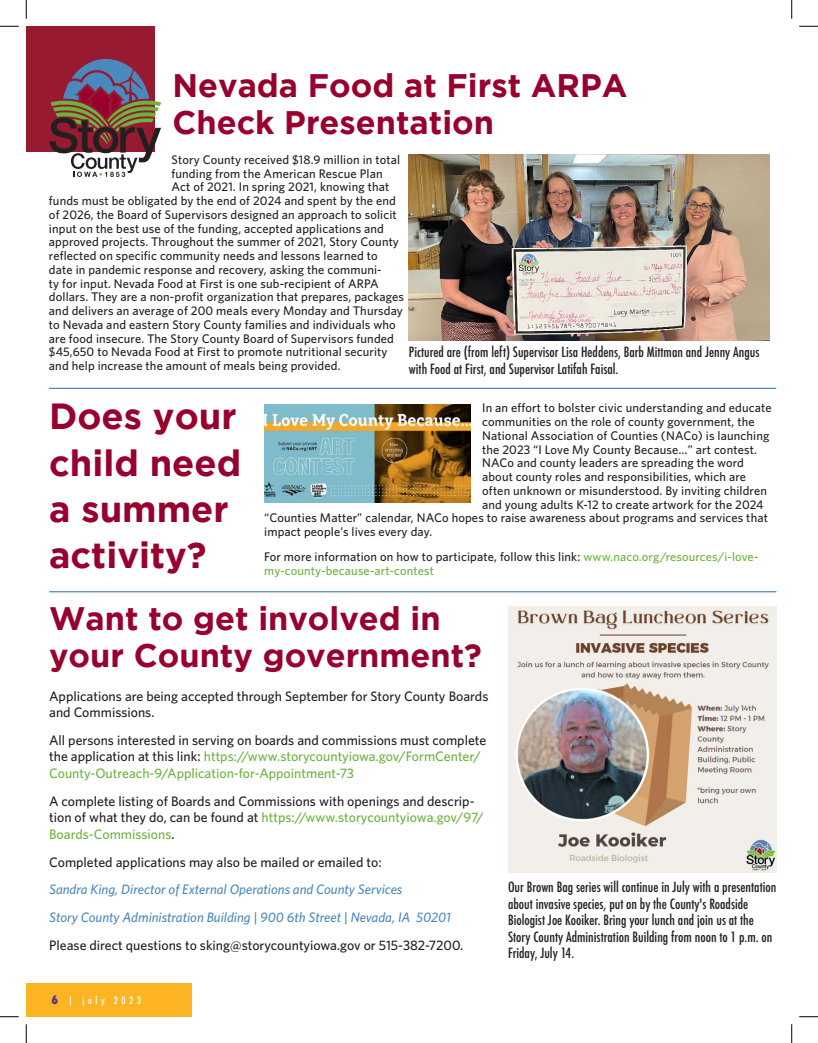
<style>
.page{position:relative;width:818px;height:1043px;background:#fff}
.page>*{position:absolute;margin:0;border:0;box-sizing:border-box;transform-origin:0 0}
.Headline{font:700 36.25px/46.2px "Gotham";color:#98012d}
.Headline-2{font:700 32.5px "Gotham";color:#98012d}
.t1{font:500 13.75px/16.5px "Whitney";color:#231f20}
.Photo_Caption{font:500 condensed 13.75px/16.5px "Futura";color:#231f20}
.t2{font:500 13.75px/16.5px "Whitney";color:#6cb43f}
.t3{font:italic 500 13.75px "Whitney";color:#4c89bd}
.t4{font:500 12.5px "Whitney";letter-spacing:.01em;color:#231f20}
.t5{font:500 12.5px/13.8px "Whitney";letter-spacing:.01em;color:#6cb43f}
.t6{font:500 condensed 10px "Futura";letter-spacing:.35em;color:#fff}
.s1{color:#231f20}
.s2{color:#6cb43f}
.s3{font-weight:800;font-size:11.25px;color:#5b2e91}
</style>
<div class="page">
<div style="left:26px;top:983px;width:166px;height:33px;background:#fcb423"></div>
<div style="left:27px;top:26px;width:128px;height:125px;background:#981a31"></div>
<svg style="left:50px;top:59px;width:111px;height:118px"></svg>
<img style="left:409px;top:155px;width:360px;height:186px">
<img style="left:264px;top:404px;width:207px;height:99px">
<img style="left:508px;top:606px;width:268px;height:266px">
<hr style="left:49px;top:591px;width:727px;height:1px;background:#4c89bd">
<hr style="left:49px;top:388px;width:727px;height:1px;background:#4c89bd">
<svg style="left:0;top:25px;width:19px;height:2px"></svg>
<svg style="left:799px;top:25px;width:19px;height:2px"></svg>
<svg style="left:0;top:1016px;width:19px;height:1px"></svg>
<svg style="left:799px;top:1016px;width:19px;height:1px"></svg>
<svg style="left:25px;top:0;width:2px;height:19px"></svg>
<svg style="left:25px;top:1024px;width:2px;height:18px"></svg>
<svg style="left:791px;top:0;width:1px;height:19px"></svg>
<svg style="left:791px;top:1024px;width:1px;height:18px"></svg>
<p class="Headline-2" style="left:172px;top:67px;width:456px">Nevada Food at First ARPA</p>
<p class="Headline-2" style="left:172px;top:104px;width:323px">Check Presentation</p>
<p class="t4" style="left:171px;top:152px;width:230px">Story County received $18.9 million in total</p>
<p class="t4" style="left:171px;top:166px;width:213px">funding from the American Rescue Plan</p>
<p class="t4" style="left:171px;top:179px;width:219px">Act of 2021. In spring 2021, knowing that</p>
<p class="t4" style="left:49px;top:193px;width:348px">funds must be obligated by the end of 2024 and spent by the end</p>
<p class="t4" style="left:49px;top:207px;width:349px">of 2026, the Board of Supervisors designed an approach to solicit</p>
<p class="t4" style="left:49px;top:221px;width:336px">input on the best use of the funding, accepted applications and</p>
<p class="t4" style="left:49px;top:234px;width:351px">approved projects. Throughout the summer of 2021, Story County</p>
<p class="t4" style="left:49px;top:248px;width:330px">reflected on specific community needs and lessons learned to</p>
<p class="t4" style="left:49px;top:262px;width:334px">date in pandemic response and recovery, asking the communi-</p>
<p class="t4" style="left:49px;top:276px;width:331px">ty for input. Nevada Food at First is one sub-recipient of ARPA</p>
<p class="t4" style="left:49px;top:289px;width:356px">dollars. They are a non-profit organization that prepares, packages</p>
<p class="t4" style="left:49px;top:303px;width:355px">and delivers an average of 200 meals every Monday and Thursday</p>
<p class="t4" style="left:49px;top:317px;width:348px">to Nevada and eastern Story County families and individuals who</p>
<p class="t4" style="left:49px;top:331px;width:346px">are food insecure. The Story County Board of Supervisors funded</p>
<p class="t4" style="left:49px;top:344px;width:340px">$45,650 to Nevada Food at First to promote nutritional security</p>
<p class="t4" style="left:49px;top:358px;width:293px">and help increase the amount of meals being provided.</p>
<p class="Headline" style="left:49px;top:392px;width:194px">Does your child need</p>
<p class="Headline" style="left:49px;top:485px;width:181px">a summer activity?</p>
<p class="Photo_Caption" style="left:409px;top:344px;width:352px">Pictured are (from left) Supervisor Lisa Heddens, Barb Mittman and Jenny Angus with Food at First, and Supervisor Latifah Faisal.</p>
<p class="t4" style="left:482px;top:400px;width:291px">In an effort to bolster civic understanding and educate</p>
<p class="t4" style="left:482px;top:414px;width:274px">communities on the role of county government, the</p>
<p class="t4" style="left:482px;top:428px;width:289px">National Association of Counties (NACo) is launching</p>
<p class="t4" style="left:482px;top:441px;width:276px">the 2023 “I Love My County Because…” art contest.</p>
<p class="t4" style="left:482px;top:455px;width:263px">NACo and county leaders are spreading the word</p>
<p class="t4" style="left:482px;top:469px;width:265px">about county roles and responsibilities, which are</p>
<p class="t4" style="left:482px;top:483px;width:286px">often unknown or misunderstood. By inviting children</p>
<p class="t4" style="left:482px;top:496px;width:283px">and young adults K-12 to create artwork for the 2024</p>
<p class="t4" style="left:264px;top:510px;width:505px">“Counties Matter” calendar, NACo hopes to raise awareness about programs and services that</p>
<p class="t4" style="left:264px;top:524px;width:169px">impact people’s lives every day.</p>
<p class="t5" style="left:264px;top:549px;width:495px"><span class="s1">For more information on how to participate, follow this link:</span> www.naco.org/resources/i-love&shy;my-county-because-art-contest</p>
<p class="Headline-2" style="left:49px;top:599px;width:393px">Want to get involved in</p>
<p class="Headline-2" style="left:49px;top:637px;width:434px">your County government?</p>
<p class="t1" style="left:49px;top:687px;width:441px">Applications are being accepted through September for Story County Boards and Commissions.</p>
<p class="t2" style="left:49px;top:731px;width:438px"><span class="s1">All persons interested in serving on boards and commissions must complete the application at this link:</span> https://www.storycountyiowa.gov/FormCenter/<br>County-Outreach-9/Application-for-Appointment-73</p>
<p class="t1" style="left:49px;top:792px;width:436px">A complete listing of Boards and Commissions with openings and descrip&shy;tion of what they do, can be found at <span class="s2">https://www.storycountyiowa.gov/97/<br>Boards-Commissions</span>.</p>
<p class="t1" style="left:49px;top:853px;width:334px">Completed applications may also be mailed or emailed to:</p>
<p class="t3" style="left:49px;top:881px;width:354px">Sandra King, Director of External Operations and County Services</p>
<p class="t3" style="left:49px;top:909px;width:403px">Story County Administration Building | 900 6th Street | Nevada, IA 50201</p>
<p class="t1" style="left:49px;top:936px;width:416px">Please direct questions to sking@storycountyiowa.gov or 515-382-7200.</p>
<p class="t6" style="left:51px;top:994px;width:91px"><span class="s3">6</span> | july 2023</p>
<p class="Photo_Caption" style="left:508px;top:879px;width:270px">Our Brown Bag series will continue in July with a presentation about invasive species, put on by the County's Roadside Biologist Joe Kooiker. Bring your lunch and join us at the Story County Administration Building from noon to 1 p.m. on Friday, July 14.</p>
</div>
